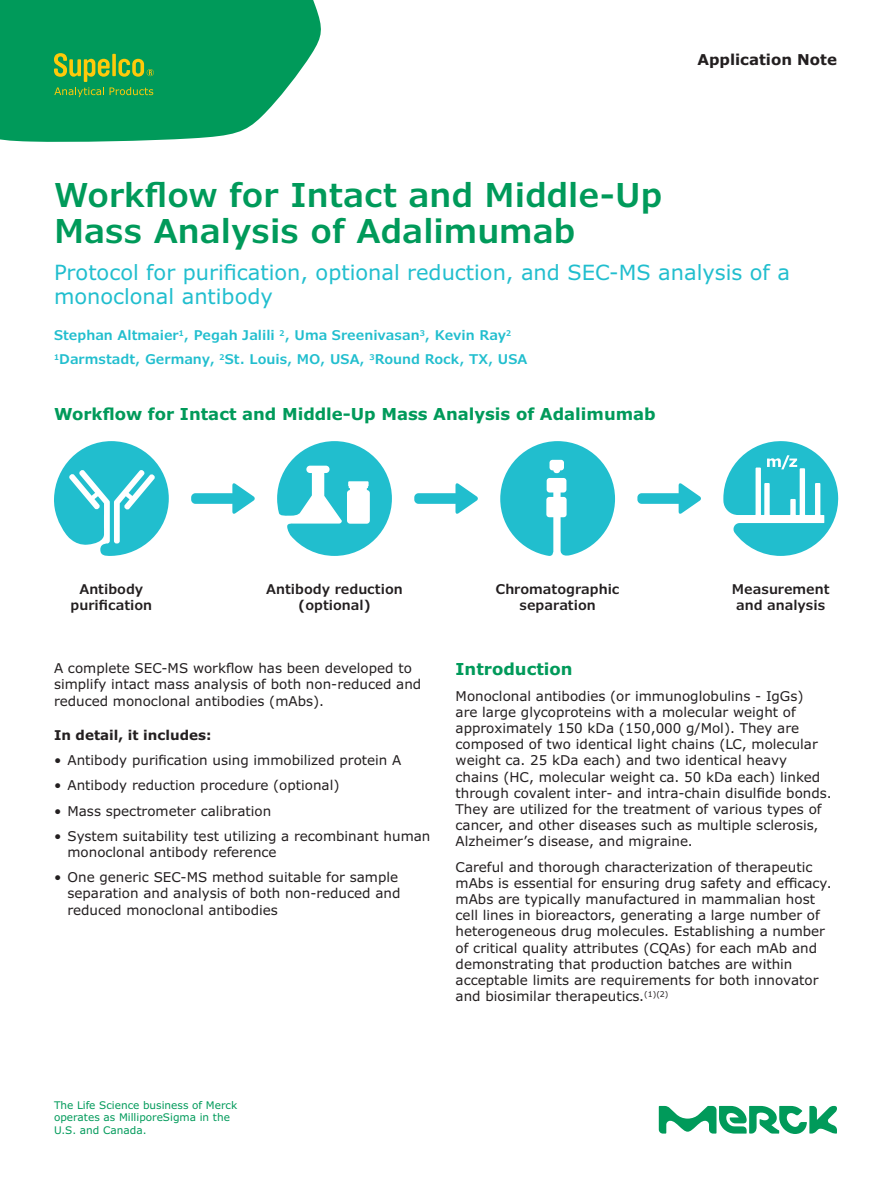
<style>
.page{position:relative;width:891px;height:1188px;background:#fff}
.page>*{position:absolute;margin:0;border:0;box-sizing:border-box;transform-origin:0 0}
.t1{font:600 33px/36px "Verdana Pro";color:#009a5a}
.t2{font:21px/24px "Verdana Pro";color:#21bece}
.t3{font:700 16.5px "Verdana Pro";color:#009a5a}
.t4{font:700 15px "Verdana Pro";color:#231f20}
.t5{font:13.5px/16.2px "Verdana Pro";color:#231f20}
.t6{font:600 13.5px/24px "Verdana Pro";color:#21bece}
.t7{font:600 13.5px/16.2px "Verdana Pro";color:#231f20;text-align:center}
.t8{font:700 13.5px "Verdana Pro";color:#231f20}
.t9{font:10.5px/12.6px "Verdana Pro";color:#009a5a}
</style>
<div class="page">
<svg style="left:0;top:0;width:321px;height:142px;background:#1ca56c"></svg>
<svg style="left:54px;top:53px;width:100px;height:44px;background:#44a644"></svg>
<svg style="left:54px;top:441px;width:115px;height:115px"></svg>
<svg style="left:723px;top:441px;width:116px;height:115px"></svg>
<svg style="left:232px;top:483px;width:23px;height:31px"></svg>
<div style="left:191px;top:493px;width:45px;height:11px;background:#21bece;border-radius:4px"></div>
<svg style="left:456px;top:483px;width:22px;height:31px"></svg>
<div style="left:414px;top:493px;width:45px;height:11px;background:#21bece;border-radius:4px"></div>
<svg style="left:679px;top:483px;width:22px;height:31px"></svg>
<div style="left:637px;top:493px;width:45px;height:11px;background:#21bece;border-radius:4px"></div>
<svg style="left:500px;top:441px;width:115px;height:115px"></svg>
<svg style="left:277px;top:441px;width:115px;height:115px"></svg>
<svg style="left:659px;top:1106px;width:178px;height:28px"></svg>
<p class="t4" style="left:697px;top:50px;width:141px">Application Note</p>
<h1 class="t1" style="left:54px;top:177px;width:610px">Workflow for Intact and Middle-Up<br>Mass Analysis of Adalimumab</h1>
<h2 class="t2" style="left:54px;top:261px;width:737px">Protocol for purification, optional reduction, and SEC-MS analysis of a monoclonal antibody</h2>
<p class="t6" style="left:54px;top:324px;width:475px">Stephan Altmaier<sup>1</sup>, Pegah Jalili <sup>2</sup>, Uma Sreenivasan<sup>3</sup>, Kevin Ray<sup>2<br>1</sup>Darmstadt, Germany, <sup>2</sup>St. Louis, MO, USA, <sup>3</sup>Round Rock, TX, USA</p>
<p class="t3" style="left:54px;top:404px;width:603px">Workflow for Intact and Middle-Up Mass Analysis of Adalimumab</p>
<p class="t7" style="left:71px;top:581px;width:83px">Antibody purification</p>
<p class="t7" style="left:266px;top:581px;width:138px">Antibody reduction (optional)</p>
<p class="t7" style="left:496px;top:581px;width:125px">Chromatographic separation</p>
<p class="t7" style="left:732px;top:581px;width:99px">Measurement and analysis</p>
<p class="t5" style="left:54px;top:660px;width:369px">A complete SEC-MS workflow has been developed to simplify intact mass analysis of both non-reduced and reduced monoclonal antibodies (mAbs).</p>
<p class="t8" style="left:54px;top:726px;width:159px">In detail, it includes:</p>
<p class="t5" style="left:54px;top:752px;width:349px">• Antibody purification using immobilized protein A</p>
<p class="t5" style="left:54px;top:778px;width:287px">• Antibody reduction procedure (optional)</p>
<p class="t5" style="left:54px;top:803px;width:219px">• Mass spectrometer calibration</p>
<p class="t5" style="left:68px;top:828px;width:364px;text-indent:-14px">• System suitability test utilizing a recombinant human monoclonal antibody reference</p>
<p class="t5" style="left:68px;top:869px;width:335px;text-indent:-14px">• One generic SEC-MS method suitable for sample separation and analysis of both non-reduced and reduced monoclonal antibodies</p>
<p class="t3" style="left:456px;top:659px;width:119px">Introduction</p>
<p class="t5" style="left:456px;top:688px;width:378px">Monoclonal antibodies (or immunoglobulins - IgGs)<br>are large glycoproteins with a molecular weight of approximately 150 kDa (150,000 g/Mol). They are composed of two identical light chains (LC, molecular weight ca. 25 kDa each) and two identical heavy chains (HC, molecular weight ca. 50 kDa each) linked through covalent inter- and intra-chain disulfide bonds.<br>They are utilized for the treatment of various types of cancer, and other diseases such as multiple sclerosis, Alzheimer’s disease, and migraine.</p>
<p class="t5" style="left:456px;top:859px;width:378px">Careful and thorough characterization of therapeutic mAbs is essential for ensuring drug safety and efficacy. mAbs are typically manufactured in mammalian host cell lines in bioreactors, generating a large number of heterogeneous drug molecules. Establishing a number of critical quality attributes (CQAs) for each mAb and demonstrating that production batches are within acceptable limits are requirements for both innovator and biosimilar therapeutics.<sup>(1)(2)</sup></p>
<p class="t9" style="left:54px;top:1099px;width:185px">The Life Science business of Merck operates as MilliporeSigma in the<br>U.S. and Canada.</p>
</div>
